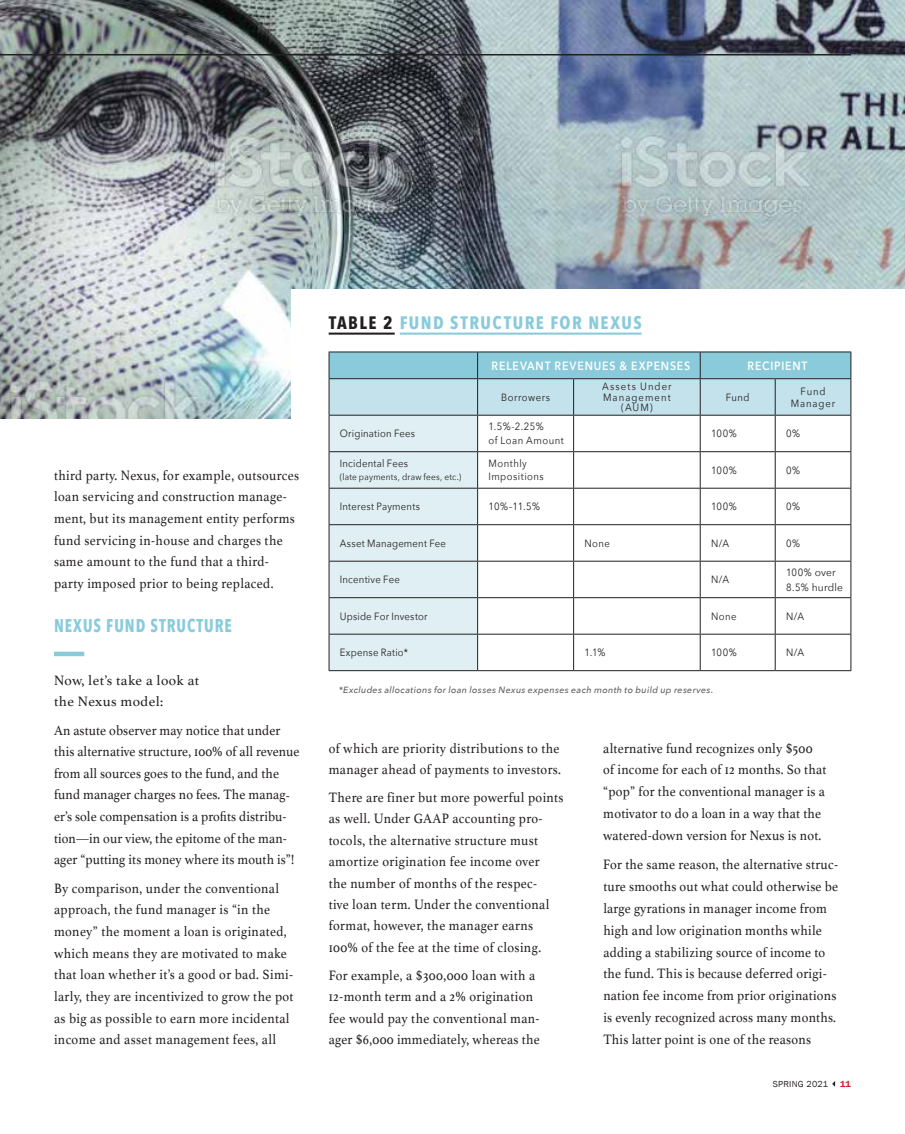
<style>
.page{position:relative;width:905px;height:1134px;background:#fff}
.page>*{position:absolute;margin:0;border:0;box-sizing:border-box;transform-origin:0 0}
.t1{font:700 18.45px "Avenir Next Condensed";letter-spacing:.06em;color:#89cbdb;scale:.89 1}
.t2{font:700 18px "Avenir Next Condensed";letter-spacing:.08em;color:#89cbdb}
.t3{font:14.25px/21.6px "Athelas";letter-spacing:.02em;color:#231f20;scale:.91 1}
.t4{font:14.25px/21.6px "Athelas";letter-spacing:.02em;color:#231f20}
.t5{font:600 12px "Avenir Next";letter-spacing:.08em;color:#fff;scale:.88 1}
.t6{font:10.5px/15px "Avenir Next";letter-spacing:.025em;color:#231f20;scale:.91 1}
.t7{font:10.5px/13.5px "Avenir Next";letter-spacing:.05em;color:#231f20;scale:.91 1}
.t8{font:10.5px/10.5px "Avenir Next";letter-spacing:.11em;color:#231f20;text-align:center;scale:.91 1}
.t9{font:10.5px/12px "Avenir Next";letter-spacing:.09em;color:#231f20;text-align:center;scale:.91 1}
.t10{font:italic 500 9px "Avenir Next";letter-spacing:.035em;color:#616162}
.t11{font:9px "Avenir Next";letter-spacing:.025em;color:#231f20;scale:.92 1}
.t12{font:9px "Franklin Gothic";letter-spacing:.03em;color:#231f20}
.t13{font:600 9px "Franklin Gothic";color:#d2232a}
.s1{color:#231f20}
</style>
<div class="page">
<svg style="left:832px;top:1081px;width:3px;height:6px"></svg>
<img style="left:0;top:0;width:904px;height:419px">
<div style="left:292px;top:289px;width:612px;height:465px;background:#fff"></div>
<hr style="left:0;top:54px;width:851px;height:1px;background:#231f20">
<hr style="left:54px;top:652px;width:30px;height:4px;background:#89cbdb">
<svg style="left:329px;top:352px;width:522px;height:319px"></svg>
<hr style="left:329px;top:379px;width:1px;height:36px;background:#231f20">
<hr style="left:477px;top:525px;width:1px;height:36px;background:#231f20">
<hr style="left:477px;top:524px;width:96px;height:1px;background:#231f20">
<hr style="left:573px;top:525px;width:1px;height:36px;background:#231f20">
<hr style="left:477px;top:562px;width:1px;height:35px;background:#231f20">
<hr style="left:477px;top:561px;width:96px;height:1px;background:#231f20">
<hr style="left:477px;top:598px;width:1px;height:36px;background:#231f20">
<hr style="left:477px;top:597px;width:96px;height:1px;background:#231f20">
<hr style="left:329px;top:378px;width:148px;height:1px;background:#231f20">
<hr style="left:477px;top:378px;width:96px;height:1px;background:#231f20">
<hr style="left:573px;top:378px;width:127px;height:1px;background:#231f20">
<hr style="left:700px;top:378px;width:75px;height:1px;background:#231f20">
<hr style="left:775px;top:378px;width:76px;height:1px;background:#231f20">
<hr style="left:329px;top:415px;width:148px;height:1px;background:#231f20">
<hr style="left:477px;top:415px;width:96px;height:1px;background:#231f20">
<hr style="left:700px;top:415px;width:75px;height:1px;background:#231f20">
<hr style="left:775px;top:415px;width:76px;height:1px;background:#231f20">
<hr style="left:477px;top:379px;width:1px;height:36px;background:#231f20">
<hr style="left:573px;top:379px;width:1px;height:36px;background:#231f20">
<hr style="left:699px;top:379px;width:1px;height:36px;background:#231f20">
<hr style="left:774px;top:379px;width:1px;height:36px;background:#231f20">
<hr style="left:573px;top:598px;width:1px;height:36px;background:#231f20">
<hr style="left:477px;top:635px;width:1px;height:35px;background:#231f20">
<hr style="left:477px;top:634px;width:96px;height:1px;background:#231f20">
<hr style="left:573px;top:635px;width:1px;height:35px;background:#231f20">
<hr style="left:477px;top:670px;width:96px;height:1px;background:#231f20">
<hr style="left:573px;top:562px;width:1px;height:35px;background:#231f20">
<hr style="left:573px;top:561px;width:127px;height:1px;background:#231f20">
<hr style="left:699px;top:562px;width:1px;height:35px;background:#231f20">
<hr style="left:573px;top:597px;width:127px;height:1px;background:#231f20">
<hr style="left:573px;top:489px;width:1px;height:35px;background:#231f20">
<hr style="left:699px;top:489px;width:1px;height:35px;background:#231f20">
<hr style="left:573px;top:524px;width:127px;height:1px;background:#231f20">
<hr style="left:573px;top:452px;width:1px;height:36px;background:#231f20">
<hr style="left:699px;top:452px;width:1px;height:36px;background:#231f20">
<hr style="left:573px;top:488px;width:127px;height:1px;background:#231f20">
<hr style="left:573px;top:416px;width:1px;height:35px;background:#231f20">
<hr style="left:699px;top:416px;width:1px;height:35px;background:#231f20">
<hr style="left:573px;top:451px;width:127px;height:1px;background:#231f20">
<hr style="left:573px;top:415px;width:127px;height:1px;background:#231f20">
<hr style="left:329px;top:333px;width:65px;height:2px;background:#231f20">
<hr style="left:400px;top:333px;width:241px;height:2px;background:#89cbdb">
<p class="t3" style="left:54px;top:466px;width:271px">third party. Nexus, for example, outsources loan servicing and construction manage&shy;ment, but its management entity performs fund servicing in-house and charges the same amount to the fund that a third&shy;party imposed prior to being replaced.</p>
<p class="t1" style="left:54px;top:615px;width:201px">NEXUS FUND STRUCTURE</p>
<p class="t4" style="left:54px;top:671px;width:147px">Now, let’s take a look at the Nexus model:</p>
<p class="t3" style="left:54px;top:721px;width:271px">An astute observer may notice that under this alternative structure, 100% of all revenue from all sources goes to the fund, and the fund manager charges no fees. The manag&shy;er’s sole compensation is a profits distribu&shy;tion—in our view, the epitome of the man&shy;ager “putting its money where its mouth is”!</p>
<p class="t3" style="left:54px;top:879px;width:265px">By comparison, under the conventional approach, the fund manager is “in the money” the moment a loan is originated, which means they are motivated to make that loan whether it’s a good or bad. Simi&shy;larly, they are incentivized to grow the pot as big as possible to earn more incidental income and asset management fees, all</p>
<p class="t2" style="left:328px;top:312px;width:314px"><span class="s1">TABLE 2</span> FUND STRUCTURE FOR NEXUS</p>
<p class="t5" style="left:491px;top:355px;width:227px">RELEVANT REVENUES &amp; EXPENSES</p>
<p class="t5" style="left:747px;top:355px;width:70px">RECIPIENT</p>
<p class="t7" style="left:501px;top:391px;width:55px">Borrowers</p>
<p class="t8" style="left:602px;top:382px;width:78px">Assets Under<br>Management (AUM)</p>
<p class="t6" style="left:725px;top:390px;width:28px">Fund</p>
<p class="t9" style="left:790px;top:386px;width:50px">Fund<br>Manager</p>
<p class="t6" style="left:340px;top:427px;width:84px">Origination Fees</p>
<p class="t7" style="left:488px;top:421px;width:84px">1.5%-2.25%<br>of Loan Amount</p>
<p class="t6" style="left:711px;top:427px;width:30px">100%</p>
<p class="t6" style="left:786px;top:427px;width:17px">0%</p>
<p class="t6" style="left:340px;top:457px;width:76px">Incidental Fees</p>
<p class="t11" style="left:340px;top:473px;width:133px">(late payments, draw fees, etc.)</p>
<p class="t7" style="left:488px;top:457px;width:62px">Monthly<br>Impositions</p>
<p class="t6" style="left:711px;top:463px;width:30px">100%</p>
<p class="t6" style="left:786px;top:463px;width:17px">0%</p>
<p class="t6" style="left:340px;top:500px;width:90px">Interest Payments</p>
<p class="t6" style="left:488px;top:500px;width:58px">10%–11.5%</p>
<p class="t6" style="left:711px;top:500px;width:30px">100%</p>
<p class="t6" style="left:786px;top:500px;width:17px">0%</p>
<p class="t6" style="left:340px;top:536px;width:118px">Asset Management Fee</p>
<p class="t6" style="left:584px;top:536px;width:30px">None</p>
<p class="t6" style="left:711px;top:536px;width:21px">N/A</p>
<p class="t6" style="left:786px;top:536px;width:17px">0%</p>
<p class="t6" style="left:340px;top:573px;width:67px">Incentive Fee</p>
<p class="t6" style="left:711px;top:573px;width:21px">N/A</p>
<p class="t6" style="left:786px;top:565px;width:64px">100% over<br>8.5% hurdle</p>
<p class="t6" style="left:340px;top:609px;width:98px">Upside For Investor</p>
<p class="t6" style="left:711px;top:609px;width:30px">None</p>
<p class="t6" style="left:786px;top:609px;width:21px">N/A</p>
<p class="t6" style="left:340px;top:646px;width:76px">Expense Ratio*</p>
<p class="t6" style="left:584px;top:646px;width:25px">1.1%</p>
<p class="t6" style="left:711px;top:646px;width:30px">100%</p>
<p class="t6" style="left:786px;top:646px;width:21px">N/A</p>
<p class="t10" style="left:339px;top:682px;width:376px">*Excludes allocations for loan losses Nexus expenses each month to build up reserves.</p>
<p class="t3" style="left:328px;top:739px;width:257px">of which are priority distributions to the manager ahead of payments to investors.</p>
<p class="t3" style="left:328px;top:788px;width:260px">There are finer but more powerful points as well. Under GAAP accounting pro&shy;tocols, the alternative structure must amortize origination fee income over<br>the number of months of the respec-<br>tive loan term. Under the conventional format, however, the manager earns 100% of the fee at the time of closing.</p>
<p class="t3" style="left:329px;top:966px;width:233px">For example, a $300,000 loan with a 12-month term and a 2% origination fee would pay the conventional man&shy;ager $6,000 immediately, whereas the</p>
<p class="t3" style="left:603px;top:738px;width:247px">alternative fund recognizes only $500 of income for each of 12 months. So that “pop” for the conventional manager is a motivator to do a loan in a way that the watered-down version for Nexus is not.</p>
<p class="t3" style="left:603px;top:855px;width:260px">For the same reason, the alternative struc&shy;ture smooths out what could otherwise be large gyrations in manager income from high and low origination months while adding a stabilizing source of income to the fund. This is because deferred origi&shy;nation fee income from prior originations is evenly recognized across many months.<br>This latter point is one of the reasons</p>
<p class="t12" style="left:772px;top:1078px;width:57px">SPRING 2021</p>
<p class="t13" style="left:840px;top:1078px;width:12px">11</p>
</div>
